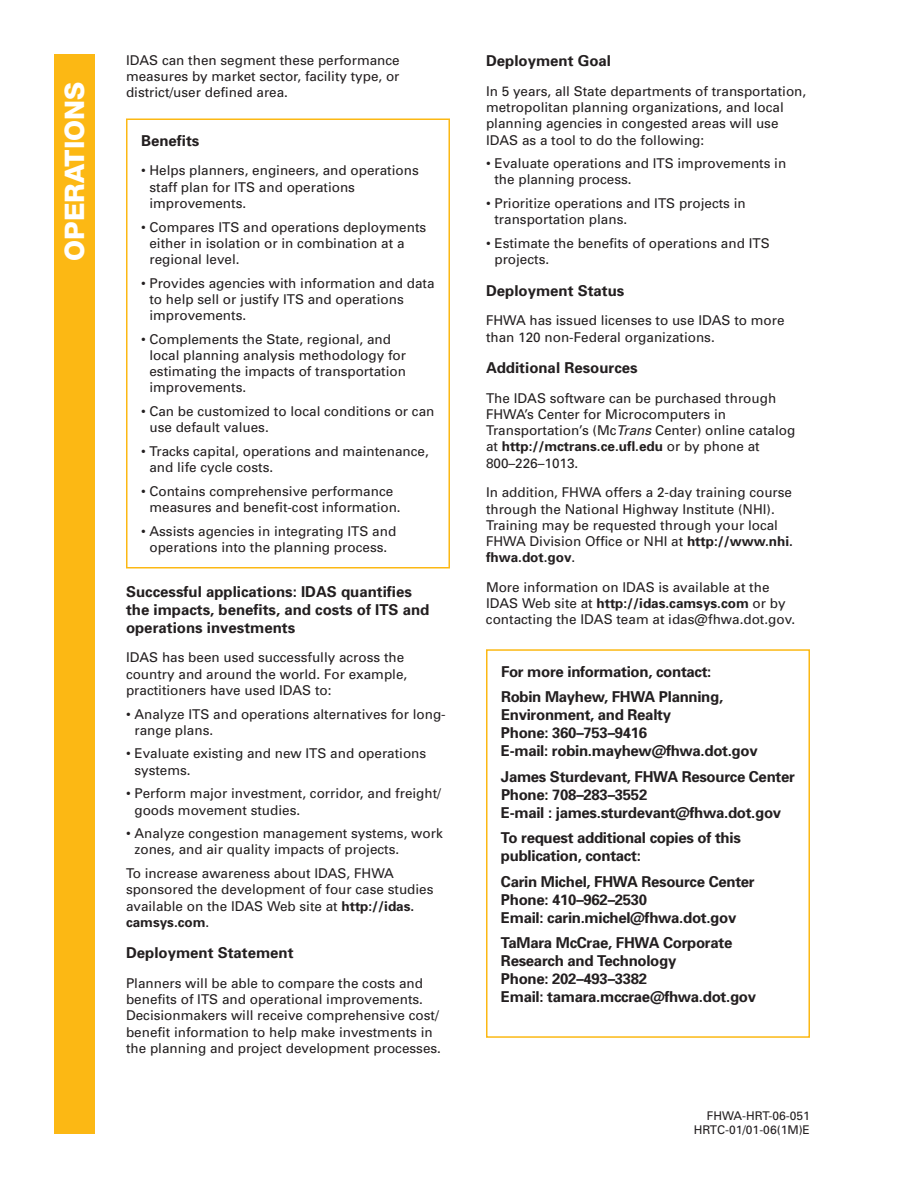
<style>
.page{position:relative;width:918px;height:1188px;background:#fff}
.page>*{position:absolute;margin:0;border:0;box-sizing:border-box;transform-origin:0 0}
.t1{font:800 27px "Helvetica Neue";color:#fff}
.t2{font:700 15px/18px "Univers";letter-spacing:-.02em;color:#231f20}
.t3{font:700 15px/18px "Univers";color:#231f20}
.t4{font:13.5px/16.2px "Univers";color:#231f20}
.t5{font:12px/14.4px "Univers";color:#231f20;text-align:right}
.s1{font-weight:700}
.s2{font-style:italic}
</style>
<div class="page">
<div style="left:486px;top:649px;width:324px;height:389px;border:2px solid #fcb814"></div>
<div style="left:54px;top:54px;width:41px;height:1080px;background:#fcb814"></div>
<div style="left:126px;top:118px;width:324px;height:450px;border:2px solid #fcb814"></div>
<h1 class="t1" style="left:59px;top:261px;width:181px;rotate:-90deg">OPERATIONS</h1>
<p class="t4" style="left:126px;top:52px;width:275px;text-align:justify">IDAS can then segment these performance measures by market sector, facility type, or district/user defined area.</p>
<p class="t2" style="left:141px;top:131px;width:60px">Benefits</p>
<p class="t4" style="left:149px;top:162px;width:271px;text-indent:-8px">• Helps planners, engineers, and operations staff plan for ITS and operations improvements.</p>
<p class="t4" style="left:149px;top:218px;width:278px;text-indent:-8px">• Compares ITS and operations deployments either in isolation or in combination at a regional level.</p>
<p class="t4" style="left:149px;top:275px;width:287px;text-indent:-8px">• Provides agencies with information and data to help sell or justify ITS and operations improvements.</p>
<p class="t4" style="left:149px;top:331px;width:258px;text-indent:-8px">• Complements the State, regional, and local planning analysis methodology for estimating the impacts of transportation improvements.</p>
<p class="t4" style="left:149px;top:403px;width:287px;text-indent:-8px">• Can be customized to local conditions or can use default values.</p>
<p class="t4" style="left:149px;top:443px;width:281px;text-indent:-8px">• Tracks capital, operations and maintenance, and life cycle costs.</p>
<p class="t4" style="left:149px;top:483px;width:253px;text-indent:-8px">• Contains comprehensive performance measures and benefit-cost information.</p>
<p class="t4" style="left:141px;top:523px;width:257px;text-align:center">• Assists agencies in integrating ITS and operations into the planning process.</p>
<p class="t3" style="left:126px;top:582px;width:305px">Successful applications: IDAS quantifies the impacts, benefits, and costs of ITS and operations investments</p>
<p class="t4" style="left:126px;top:649px;width:283px">IDAS has been used successfully across the country and around the world. For example, practitioners have used IDAS to:</p>
<p class="t4" style="left:134px;top:705px;width:313px;text-indent:-8px">• Analyze ITS and operations alternatives for long&shy;range plans.</p>
<p class="t4" style="left:134px;top:745px;width:293px;text-indent:-8px">• Evaluate existing and new ITS and operations systems.</p>
<p class="t4" style="left:134px;top:785px;width:308px;text-indent:-8px">• Perform major investment, corridor, and freight/ goods movement studies.</p>
<p class="t4" style="left:134px;top:825px;width:310px;text-indent:-8px">• Analyze congestion management systems, work zones, and air quality impacts of projects.</p>
<p class="t4" style="left:126px;top:865px;width:309px">To increase awareness about IDAS, FHWA sponsored the development of four case studies available on the IDAS Web site at <span class="s1">http://idas. camsys.com</span>.</p>
<p class="t3" style="left:126px;top:943px;width:169px">Deployment Statement</p>
<p class="t4" style="left:126px;top:975px;width:317px">Planners will be able to compare the costs and benefits of ITS and operational improvements.<br>Decisionmakers will receive comprehensive cost/ benefit information to help make investments in the planning and project development processes.</p>
<p class="t3" style="left:486px;top:51px;width:127px">Deployment Goal</p>
<p class="t4" style="left:486px;top:83px;width:322px">In 5 years, all State departments of transportation, metropolitan planning organizations, and local planning agencies in congested areas will use IDAS as a tool to do the following:</p>
<p class="t4" style="left:494px;top:155px;width:293px;text-indent:-8px">• Evaluate operations and ITS improvements in the planning process.</p>
<p class="t4" style="left:494px;top:195px;width:253px;text-indent:-8px">• Prioritize operations and ITS projects in transportation plans.</p>
<p class="t4" style="left:494px;top:235px;width:277px;text-indent:-8px">• Estimate the benefits of operations and ITS projects.</p>
<p class="t3" style="left:486px;top:281px;width:140px">Deployment Status</p>
<p class="t4" style="left:486px;top:312px;width:300px">FHWA has issued licenses to use IDAS to more than 120 non-Federal organizations.</p>
<p class="t3" style="left:486px;top:358px;width:153px">Additional Resources</p>
<p class="t4" style="left:486px;top:390px;width:311px">The IDAS software can be purchased through FHWA’s Center for Microcomputers in Transportation’s (Mc<span class="s2">Trans</span> Center) online catalog at <span class="s1">http://mctrans.ce.ufl.edu</span> or by phone at 800–226–1013.</p>
<p class="t4" style="left:486px;top:484px;width:308px">In addition, FHWA offers a 2-day training course through the National Highway Institute (NHI).<br>Training may be requested through your local FHWA Division Office or NHI at <span class="s1">http://www.nhi. fhwa.dot.gov</span>.</p>
<p class="t4" style="left:486px;top:579px;width:311px">More information on IDAS is available at the<br>IDAS Web site at <span class="s1">http://idas.camsys.com</span> or by contacting the IDAS team at idas@fhwa.dot.gov.</p>
<p class="t2" style="left:501px;top:658px;width:224px;line-height:25.5px">For more information, contact:<br>Robin Mayhew, FHWA Planning,</p>
<p class="t2" style="left:501px;top:705px;width:258px">Environment, and Realty<br>Phone: 360–753–9416<br>E-mail: robin.mayhew@fhwa.dot.gov</p>
<p class="t2" style="left:501px;top:767px;width:295px">James Sturdevant, FHWA Resource Center<br>Phone: 708–283–3552<br>E-mail : james.sturdevant@fhwa.dot.gov</p>
<p class="t2" style="left:501px;top:828px;width:241px">To request additional copies of this publication, contact:</p>
<p class="t2" style="left:501px;top:872px;width:255px">Carin Michel, FHWA Resource Center<br>Phone: 410–962–2530<br>Email: carin.michel@fhwa.dot.gov</p>
<p class="t2" style="left:501px;top:933px;width:257px">TaMara McCrae, FHWA Corporate<br>Research and Technology<br>Phone: 202–493–3382<br>Email: tamara.mccrae@fhwa.dot.gov</p>
<p class="t5" style="left:694px;top:1108px;width:118px">FHWA-HRT-06-051<br>HRTC-01/01-06(1M)E</p>
</div>
